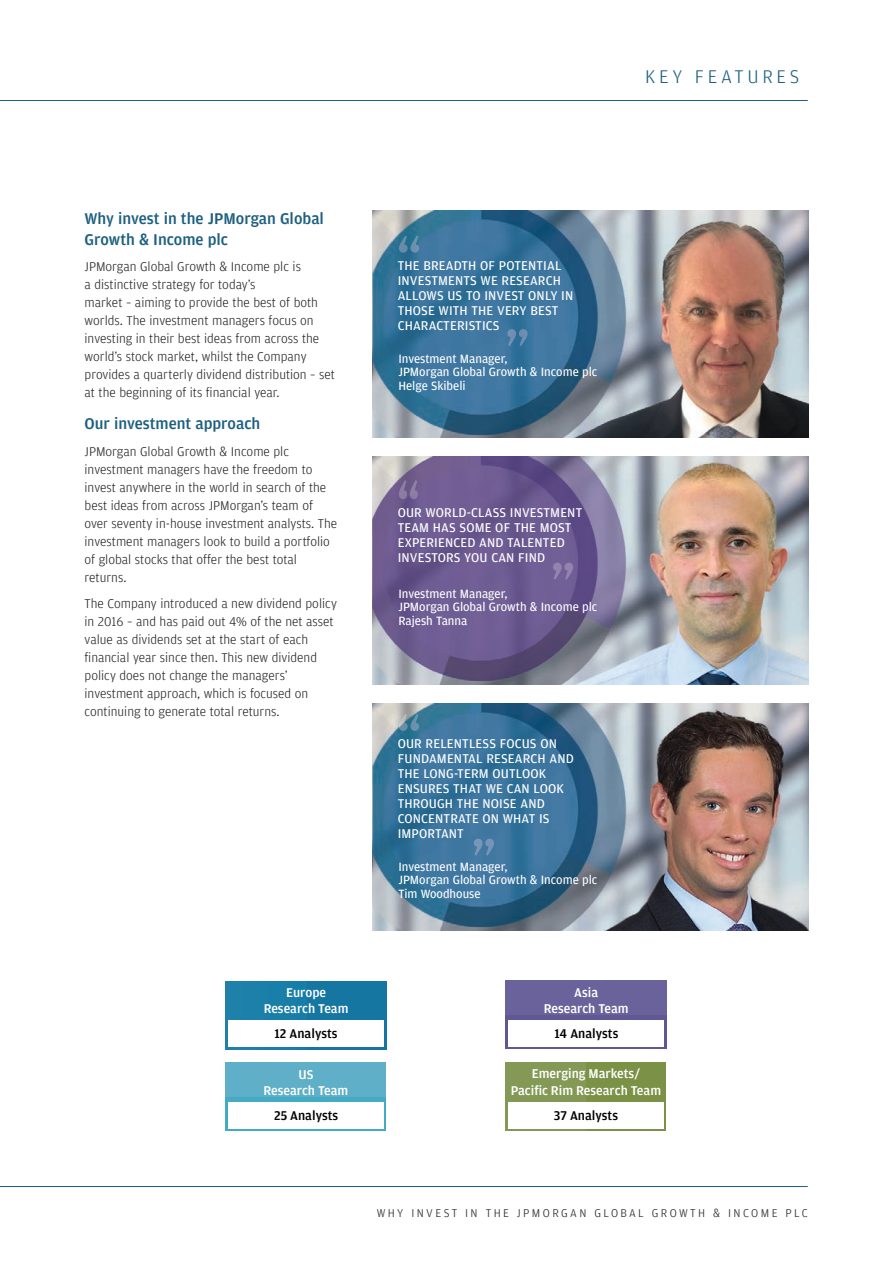
<style>
.page{position:relative;width:892px;height:1263px;background:#fff}
.page>*{position:absolute;margin:0;border:0;box-sizing:border-box;transform-origin:0 0}
.t1{font:300 19.5px "Amplitude";letter-spacing:.19em;color:#1c5f80}
.t2{font:500 16.5px/21px "Amplitude";color:#1c5f80}
.t3{font:300 13.5px/18px "Amplitude";color:#231f20}
.t4{font:13.5px/15px "Amplitude";letter-spacing:.01em;color:#fff}
.t5{font:500 13.5px/16.5px "Amplitude";color:#fff;text-align:center}
.t6{font:500 13.5px "Amplitude";color:#000}
.t7{font:12.75px/13.5px "Amplitude";color:#fff}
.t8{font:300 12px "Amplitude";letter-spacing:.2em;color:#231f20}
</style>
<div class="page">
<hr style="left:0;top:100px;width:807px;height:1px;background:#1c5f80">
<hr style="left:0;top:1186px;width:807px;height:1px;background:#1c5f80">
<img style="left:372px;top:211px;width:436px;height:227px">
<svg style="left:399px;top:242px;width:20px;height:11px"></svg>
<svg style="left:507px;top:329px;width:20px;height:11px"></svg>
<img style="left:372px;top:457px;width:436px;height:227px">
<svg style="left:399px;top:487px;width:19px;height:12px"></svg>
<svg style="left:553px;top:563px;width:20px;height:10px"></svg>
<img style="left:372px;top:703px;width:436px;height:227px">
<svg style="left:399px;top:720px;width:20px;height:11px"></svg>
<svg style="left:474px;top:839px;width:20px;height:10px"></svg>
<div style="left:225px;top:981px;width:161px;height:68px;background:#167da7"></div>
<div style="left:228px;top:1021px;width:155px;height:26px;background:#fff"></div>
<div style="left:506px;top:981px;width:160px;height:67px;background:#6a639b"></div>
<div style="left:508px;top:1021px;width:156px;height:26px;background:#fff"></div>
<div style="left:505px;top:1063px;width:161px;height:67px;background:linear-gradient(to right,#859a57,#7b9146)"></div>
<div style="left:507px;top:1102px;width:156px;height:26px;background:#fff"></div>
<div style="left:226px;top:1063px;width:160px;height:68px;background:linear-gradient(to bottom,#65b0c8,#3eaac5)"></div>
<div style="left:228px;top:1103px;width:155px;height:26px;background:#fff"></div>
<h1 class="t1" style="left:645px;top:69px;width:156px">KEY FEATURES</h1>
<p class="t2" style="left:85px;top:208px;width:241px">Why invest in the JPMorgan Global<br>Growth &amp; Income plc</p>
<p class="t3" style="left:85px;top:259px;width:252px">JPMorgan Global Growth &amp; Income plc is<br>a distinctive strategy for today’s<br>market – aiming to provide the best of both worlds. The investment managers focus on investing in their best ideas from across the world’s stock market, whilst the Company provides a quarterly dividend distribution – set at the beginning of its financial year.</p>
<p class="t2" style="left:85px;top:413px;width:177px">Our investment approach</p>
<p class="t3" style="left:85px;top:443px;width:254px">JPMorgan Global Growth &amp; Income plc investment managers have the freedom to invest anywhere in the world in search of the best ideas from across JPMorgan’s team of over seventy in-house investment analysts. The investment managers look to build a portfolio of global stocks that offer the best total returns.</p>
<p class="t3" style="left:85px;top:595px;width:254px">The Company introduced a new dividend policy in 2016 – and has paid out 4% of the net asset value as dividends set at the start of each financial year since then. This new dividend policy does not change the managers’ investment approach, which is focused on continuing to generate total returns.</p>
<p class="t4" style="left:398px;top:258px;width:177px">THE BREADTH OF POTENTIAL<br>INVESTMENTS WE RESEARCH<br>ALLOWS US TO INVEST ONLY IN<br>THOSE WITH THE VERY BEST<br>CHARACTERISTICS</p>
<p class="t7" style="left:398px;top:352px;width:200px">Investment Manager,<br>JPMorgan Global Growth &amp; Income plc<br>Helge Skibeli</p>
<p class="t4" style="left:398px;top:505px;width:186px">OUR WORLD-CLASS INVESTMENT<br>TEAM HAS SOME OF THE MOST<br>EXPERIENCED AND TALENTED<br>INVESTORS YOU CAN FIND</p>
<p class="t7" style="left:398px;top:587px;width:200px">Investment Manager,<br>JPMorgan Global Growth &amp; Income plc<br>Rajesh Tanna</p>
<p class="t4" style="left:398px;top:736px;width:177px">OUR RELENTLESS FOCUS ON<br>FUNDAMENTAL RESEARCH AND<br>THE LONG-TERM OUTLOOK<br>ENSURES THAT WE CAN LOOK<br>THROUGH THE NOISE AND<br>CONCENTRATE ON WHAT IS<br>IMPORTANT</p>
<p class="t7" style="left:398px;top:860px;width:200px">Investment Manager,<br>JPMorgan Global Growth &amp; Income plc<br>Tim Woodhouse</p>
<p class="t5" style="left:543px;top:985px;width:86px">Asia<br>Research Team</p>
<p class="t5" style="left:264px;top:985px;width:86px">Europe<br>Research Team</p>
<p class="t6" style="left:274px;top:1028px;width:65px">12 Analysts</p>
<p class="t6" style="left:554px;top:1028px;width:65px">14 Analysts</p>
<p class="t5" style="left:263px;top:1067px;width:86px">US<br>Research Team</p>
<p class="t5" style="left:511px;top:1066px;width:152px">Emerging Markets/<br>Pacific Rim Research Team</p>
<p class="t6" style="left:274px;top:1110px;width:66px">25 Analysts</p>
<p class="t6" style="left:554px;top:1110px;width:66px">37 Analysts</p>
<p class="t8" style="left:377px;top:1208px;width:432px">WHY INVEST IN THE JPMORGAN GLOBAL GROWTH &amp; INCOME PLC</p>
</div>
